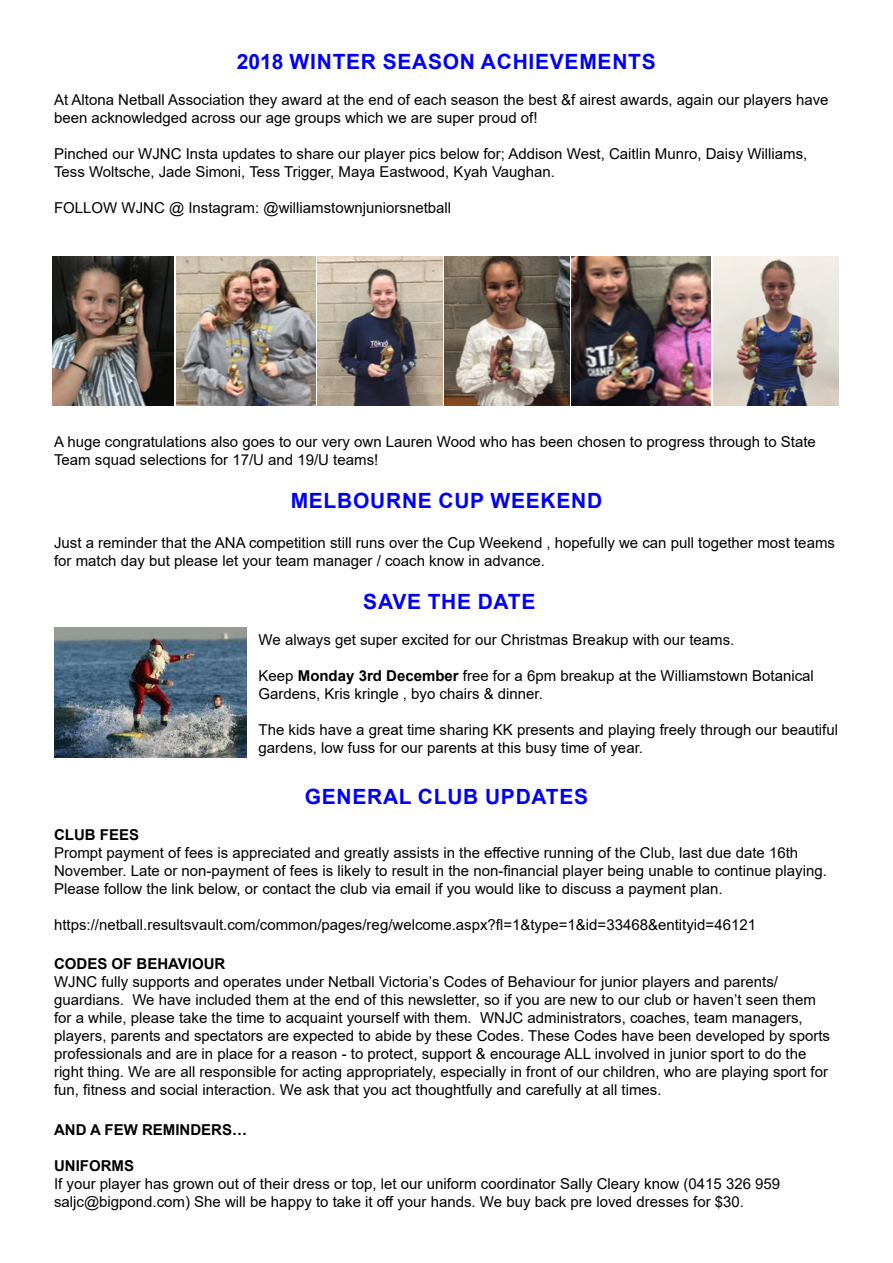
<style>
.page{position:relative;width:893px;height:1263px;background:#fff}
.page>*{position:absolute;margin:0;border:0;box-sizing:border-box;transform-origin:0 0}
.t1{font:700 21px "Arial";letter-spacing:.035em;color:#0000f4}
.t2{font:15px/18px "Arial";color:#000}
.t3{font:700 15px "Arial";color:#000}
.s1{font-weight:700}
</style>
<div class="page">
<img style="left:176px;top:257px;width:139px;height:148px">
<img style="left:318px;top:257px;width:124px;height:148px">
<img style="left:445px;top:257px;width:124px;height:148px">
<img style="left:53px;top:257px;width:121px;height:148px">
<img style="left:572px;top:257px;width:139px;height:148px">
<img style="left:713px;top:257px;width:126px;height:148px">
<img style="left:54px;top:627px;width:193px;height:130px">
<h1 class="t1" style="left:237px;top:47px;width:421px">2018 WINTER SEASON ACHIEVEMENTS</h1>
<p class="t2" style="left:54px;top:91px;width:776px">At Altona Netball Association they award at the end of each season the best &amp;f airest awards, again our players have been acknowledged across our age groups which we are super proud of!</p>
<p class="t2" style="left:54px;top:145px;width:755px">Pinched our WJNC Insta updates to share our player pics below for; Addison West, Caitlin Munro, Daisy Williams,<br>Tess Woltsche, Jade Simoni, Tess Trigger, Maya Eastwood, Kyah Vaughan.</p>
<p class="t2" style="left:54px;top:199px;width:399px">FOLLOW WJNC @ Instagram: @williamstownjuniorsnetball</p>
<p class="t2" style="left:54px;top:433px;width:763px">A huge congratulations also goes to our very own Lauren Wood who has been chosen to progress through to State<br>Team squad selections for 17/U and 19/U teams!</p>
<h1 class="t1" style="left:291px;top:486px;width:313px">MELBOURNE CUP WEEKEND</h1>
<p class="t2" style="left:54px;top:534px;width:782px">Just a reminder that the ANA competition still runs over the Cup Weekend , hopefully we can pull together most teams for match day but please let your team manager / coach know in advance.</p>
<h1 class="t1" style="left:363px;top:587px;width:174px">SAVE THE DATE</h1>
<p class="t2" style="left:259px;top:631px;width:477px">We always get super excited for our Christmas Breakup with our teams.</p>
<p class="t2" style="left:259px;top:667px;width:557px">Keep <span class="s1">Monday 3rd December</span> free for a 6pm breakup at the Williamstown Botanical<br>Gardens, Kris kringle , byo chairs &amp; dinner.</p>
<p class="t2" style="left:259px;top:721px;width:581px">The kids have a great time sharing KK presents and playing freely through our beautiful gardens, low fuss for our parents at this busy time of year.</p>
<h1 class="t1" style="left:305px;top:781px;width:285px">GENERAL CLUB UPDATES</h1>
<p class="t3" style="left:54px;top:824px;width:87px">CLUB FEES</p>
<p class="t2" style="left:54px;top:843px;width:774px">Prompt payment of fees is appreciated and greatly assists in the effective running of the Club, last due date 16th<br>November. Late or non-payment of fees is likely to result in the non-financial player being unable to continue playing.<br>Please follow the link below, or contact the club via email if you would like to discuss a payment plan.</p>
<p class="t2" style="left:54px;top:915px;width:704px">https://netball.resultsvault.com/common/pages/reg/welcome.aspx?fl=1&amp;type=1&amp;id=33468&amp;entityid=46121</p>
<p class="t3" style="left:54px;top:953px;width:173px">CODES OF BEHAVIOUR</p>
<p class="t2" style="left:54px;top:973px;width:778px">WJNC fully supports and operates under Netball Victoria’s Codes of Behaviour for junior players and parents/ guardians. We have included them at the end of this newsletter, so if you are new to our club or haven’t seen them for a while, please take the time to acquaint yourself with them. WNJC administrators, coaches, team managers, players, parents and spectators are expected to abide by these Codes. These Codes have been developed by sports professionals and are in place for a reason - to protect, support &amp; encourage ALL involved in junior sport to do the right thing. We are all responsible for acting appropriately, especially in front of our children, who are playing sport for fun, fitness and social interaction. We ask that you act thoughtfully and carefully at all times.</p>
<p class="t3" style="left:54px;top:1119px;width:195px">AND A FEW REMINDERS…</p>
<p class="t3" style="left:54px;top:1155px;width:81px">UNIFORMS</p>
<p class="t2" style="left:54px;top:1174px;width:728px">If your player has grown out of their dress or top, let our uniform coordinator Sally Cleary know (0415 326 959 saljc@bigpond.com) She will be happy to take it off your hands. We buy back pre loved dresses for $30.</p>
</div>
